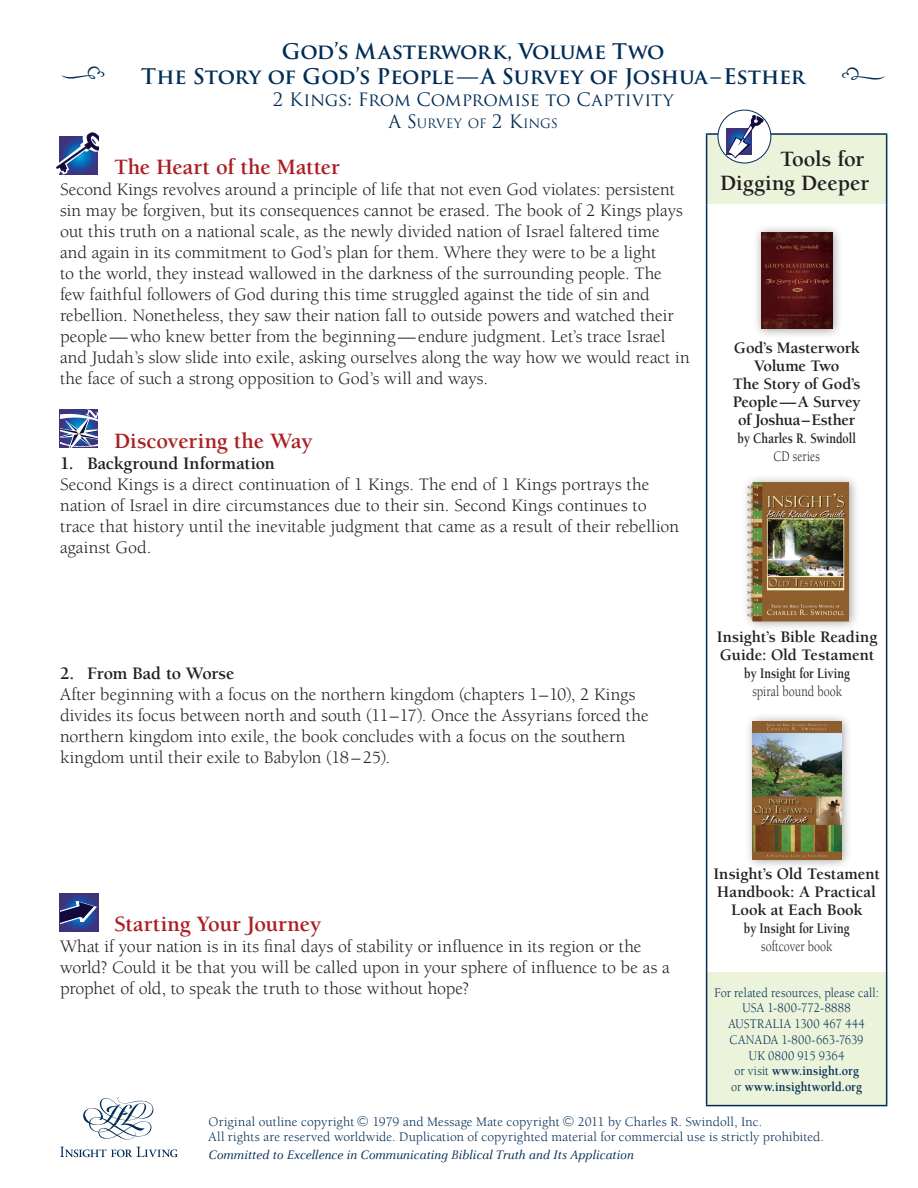
<style>
.page{position:relative;width:918px;height:1188px;background:#fff}
.page>*{position:absolute;margin:0;border:0;box-sizing:border-box;transform-origin:0 0}
.t1{font:36px "Type Embellishments One Plain";color:#002c55}
.t2{font:700 22.5px "Berkeley";letter-spacing:-.005em;color:#aa1f22}
.t3{font:700 22.5px/24px "Berkeley";letter-spacing:-.005em;color:#231f20;text-align:right}
.t4{font:700 21px/25.2px "Trajan Pro";letter-spacing:-.01em;color:#002c55;text-align:center}
.t5{font:18px/21px "Berkeley";color:#231f20}
.t6{font:700 18px "Berkeley";letter-spacing:-.01em;color:#231f20}
.t7{font:18px "Trajan Pro";letter-spacing:-.01em;color:#002c55}
.t8{font:700 16.5px/18px "Berkeley";letter-spacing:-.01em;color:#231f20;text-align:center}
.t9{font:700 15px "Berkeley";color:#231f20;scale:.8 1}
.t10{font:15px "Berkeley";letter-spacing:.01em;color:#231f20;scale:.8 1}
.t11{font:13.5px/15px "Berkeley";letter-spacing:.01em;color:#002c55}
.t12{font:13.5px/15.8px "Berkeley";letter-spacing:.01em;color:#002c55;text-align:center;scale:.9 1}
.t13{font:italic 13.5px "Celeste";color:#002c55}
.t14{font:12.6px "Trajan";letter-spacing:-.015em;color:#002c55}
.s1{font-size:18px}
.s2{font-weight:700}
</style>
<div class="page">
<svg style="left:707px;top:135px;width:179px;height:970px"></svg>
<hr style="left:706px;top:133px;width:181px;height:2px;background:#002c55">
<hr style="left:706px;top:135px;width:1px;height:69px;background:#002c55">
<hr style="left:886px;top:135px;width:1px;height:69px;background:#002c55">
<hr style="left:706px;top:204px;width:1px;height:768px;background:#002c55">
<hr style="left:886px;top:204px;width:1px;height:768px;background:#002c55">
<hr style="left:706px;top:972px;width:1px;height:133px;background:#002c55">
<hr style="left:886px;top:972px;width:1px;height:133px;background:#002c55">
<hr style="left:706px;top:1105px;width:181px;height:1px;background:#002c55">
<svg style="left:718px;top:110px;width:53px;height:53px"></svg>
<div style="left:718px;top:110px;width:53px;height:53px;border:1px solid #002c55;border-radius:50%"></div>
<div style="left:726px;top:128px;width:26px;height:26px;background:#3f337a"></div>
<svg style="left:727px;top:115px;width:37px;height:43px"></svg>
<svg style="left:83px;top:1097px;width:70px;height:43px"></svg>
<svg style="left:60px;top:1147px;width:118px;height:10px"></svg>
<div style="left:745px;top:713px;width:108px;height:157px;background:#231f20;opacity:.44"></div>
<img style="left:753px;top:721px;width:88px;height:138px">
<div style="left:740px;top:474px;width:120px;height:158px;background:#231f20;opacity:.44"></div>
<img style="left:746px;top:482px;width:102px;height:140px">
<svg style="left:60px;top:410px;width:38px;height:38px"></svg>
<svg style="left:60px;top:893px;width:38px;height:38px"></svg>
<svg style="left:60px;top:901px;width:37px;height:23px"></svg>
<svg style="left:56px;top:132px;width:42px;height:42px"></svg>
<div style="left:753px;top:224px;width:91px;height:116px;background:#231f20;opacity:.44"></div>
<img style="left:761px;top:232px;width:71px;height:97px">
<p class="t4" style="left:141px;top:39px;width:666px">God’s Masterwork, Volume Two<br>The Story of God’s People—A Survey of Joshua–Esther</p>
<p class="t7" style="left:273px;top:88px;width:402px">2 Kings: From Compromise to Captivity</p>
<p class="t14" style="left:388px;top:115px;width:169px"><span class="s1">A S</span>URVEY OF <span class="s1">2 K</span>INGS</p>
<h1 class="t1" style="left:60px;top:58px;width:47px">j</h1>
<h1 class="t1" style="left:841px;top:60px;width:47px">i</h1>
<p class="t2" style="left:114px;top:155px;width:227px">The Heart of the Matter</p>
<p class="t5" style="left:60px;top:179px;width:631px">Second Kings revolves around a principle of life that not even God violates: persistent sin may be forgiven, but its consequences cannot be erased. The book of 2 Kings plays out this truth on a national scale, as the newly divided nation of Israel faltered time and again in its commitment to God’s plan for them. Where they were to be a light<br>to the world, they instead wallowed in the darkness of the surrounding people. The few faithful followers of God during this time struggled against the tide of sin and rebellion. Nonetheless, they saw their nation fall to outside powers and watched their people—who knew better from the beginning—endure judgment. Let’s trace Israel and Judah’s slow slide into exile, asking ourselves along the way how we would react in the face of such a strong opposition to God’s will and ways.</p>
<p class="t2" style="left:114px;top:429px;width:200px">Discovering the Way</p>
<p class="t6" style="left:60px;top:453px;width:216px">1. Background Information</p>
<p class="t5" style="left:60px;top:474px;width:621px">Second Kings is a direct continuation of 1 Kings. The end of 1 Kings portrays the nation of Israel in dire circumstances due to their sin. Second Kings continues to trace that history until the inevitable judgment that came as a result of their rebellion against God.</p>
<p class="t3" style="left:720px;top:147px;width:151px">Tools for<br>Digging Deeper</p>
<p class="t8" style="left:733px;top:339px;width:129px">God’s Masterwork<br>Volume Two<br>The Story of God’s<br>People—A Survey of Joshua–Esther</p>
<p class="t9" style="left:738px;top:430px;width:149px">by Charles R. Swindoll</p>
<p class="t10" style="left:773px;top:448px;width:60px">CD series</p>
<p class="t6" style="left:60px;top:663px;width:176px">2. From Bad to Worse</p>
<p class="t5" style="left:60px;top:684px;width:590px">After beginning with a focus on the northern kingdom (chapters 1–10), 2 Kings divides its focus between north and south (11–17). Once the Assyrians forced the northern kingdom into exile, the book concludes with a focus on the southern kingdom until their exile to Babylon (18 –25).</p>
<p class="t8" style="left:717px;top:628px;width:162px;text-align:left">Insight’s Bible Reading<br>Guide: Old Testament</p>
<p class="t9" style="left:744px;top:665px;width:134px">by Insight for Living</p>
<p class="t10" style="left:752px;top:683px;width:113px">spiral bound book</p>
<p class="t2" style="left:114px;top:912px;width:209px">Starting Your Journey</p>
<p class="t5" style="left:60px;top:936px;width:611px">What if your nation is in its final days of stability or influence in its region or the world? Could it be that you will be called upon in your sphere of influence to be as a prophet of old, to speak the truth to those without hope?</p>
<p class="t8" style="left:713px;top:865px;width:168px">Insight’s Old Testament<br>Handbook: A Practical<br>Look at Each Book</p>
<p class="t9" style="left:744px;top:921px;width:134px">by Insight for Living</p>
<p class="t10" style="left:761px;top:939px;width:91px">softcover book</p>
<p class="t12" style="left:714px;top:985px;width:184px">For related resources, please call:<br>USA 1-800-772-8888<br>AUSTRALIA 1300 467 444<br>CANADA 1-800-663-7639<br>UK 0800 915 9364<br>or visit <span class="s2">www.insight.org<br></span>or <span class="s2">www.insightworld.org</span></p>
<p class="t11" style="left:209px;top:1114px;width:617px;text-indent:369px">2011 by Charles R. Swindoll, Inc.<br>All rights are reserved worldwide. Duplication of copyrighted material for commercial use is strictly prohibited.</p>
<p class="t13" style="left:209px;top:1148px;width:427px">Committed to Excellence in Communicating Biblical Truth and Its Application</p>
<p class="t11" style="left:209px;top:1114px;width:147px">Original outline copyright</p>
<p class="t11" style="left:372px;top:1114px;width:189px">1979 and Message Mate copyright</p>
</div>
